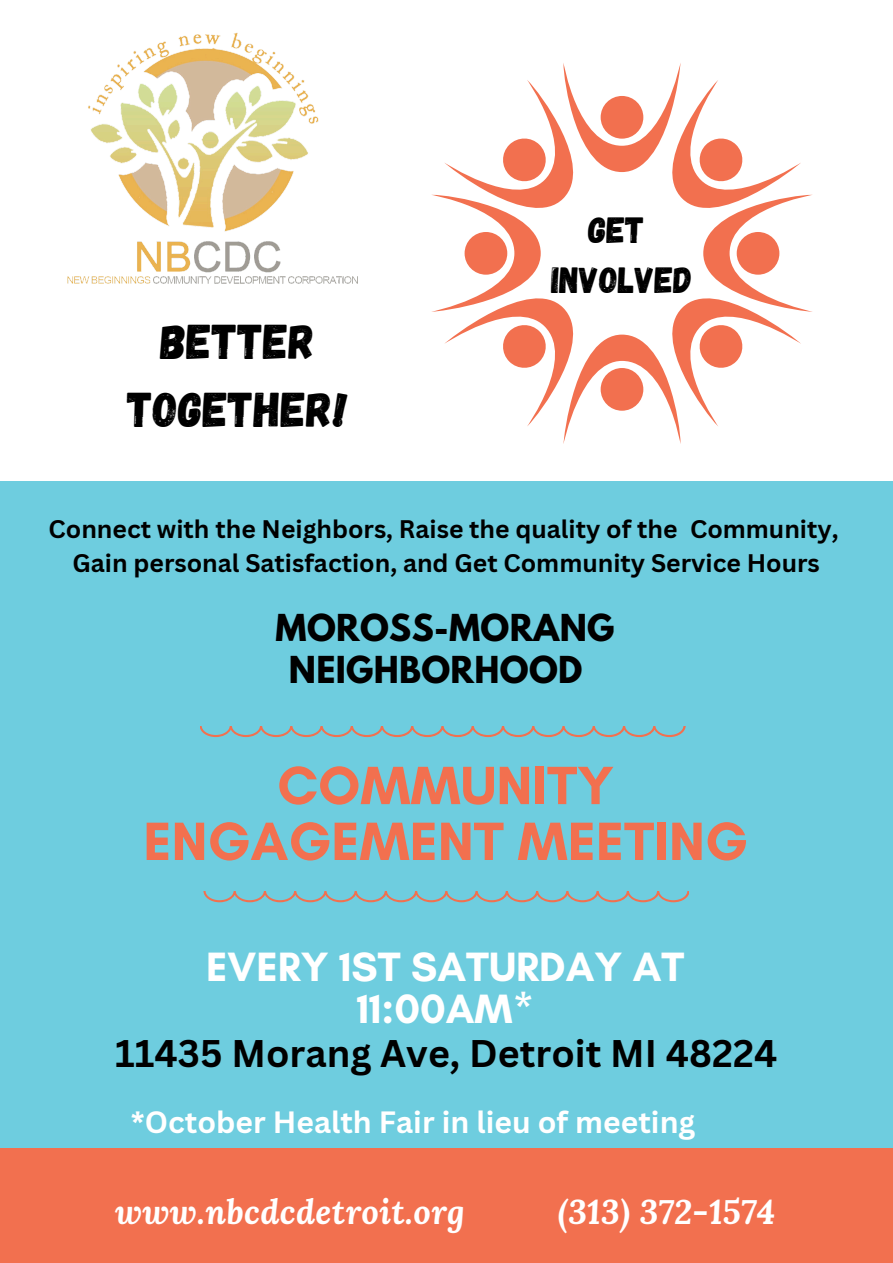
<style>
.page{position:relative;width:893px;height:1263px;background:#fff}
.page>*{position:absolute;margin:0;border:0;box-sizing:border-box;transform-origin:0 0}
.t1{font:700 54.9px/55.9px "Glacial Indifference";color:#f2704f;text-align:center}
.t2{font:48.75px/68.1px "Gagalin";color:#000;text-align:center}
.t3{font:700 41.7px/42.2px "Glacial Indifference";color:#fff;text-align:center}
.t4{font:700 37.5px "Canva Sans";color:#000}
.t5{font:36.38px/50.3px "Gagalin";color:#000;text-align:center}
.t6{font:italic 700 33.97px "Lora";letter-spacing:.01em;color:#fff}
.t7{font:700 32.92px/42px "League Spartan";letter-spacing:.01em;color:#000;text-align:center}
.t8{font:700 30px "Canva Sans";color:#fff}
.t9{font:700 24.75px "Canva Sans";color:#000}
</style>
<div class="page">
<svg style="left:431px;top:63px;width:382px;height:381px"></svg>
<div style="left:0;top:482px;width:893px;height:781px;background:#6ecddf"></div>
<div style="left:0;top:1148px;width:893px;height:115px;background:#f2704f"></div>
<svg style="left:200px;top:726px;width:485px;height:11px"></svg>
<svg style="left:203px;top:891px;width:486px;height:11px"></svg>
<img style="left:67px;top:33px;width:291px;height:251px">
<p class="t2" style="left:128px;top:305px;width:222px">BETTER<br>TOGETHER!</p>
<p class="t5" style="left:551px;top:203px;width:142px">GET<br>INVOLVED</p>
<h6 class="t9" style="left:49px;top:511px;width:791px">Connect with the Neighbors, Raise the quality of the Community,</h6>
<h1 class="t9" style="left:72px;top:545px;width:749px">Gain personal Satisfaction, and Get Community Service Hours</h1>
<p class="t7" style="left:275px;top:611px;width:340px">MOROSS-MORANG<br>NEIGHBORHOOD</p>
<p class="t1" style="left:143px;top:757px;width:606px">COMMUNITY<br>ENGAGEMENT MEETING</p>
<h4 class="t3" style="left:206px;top:945px;width:480px">EVERY 1ST SATURDAY AT<br>11:00AM*</h4>
<h3 class="t4" style="left:115px;top:1027px;width:664px">11435 Morang Ave, Detroit MI 48224</h3>
<h5 class="t8" style="left:131px;top:1101px;width:566px">*October Health Fair in lieu of meeting</h5>
<p class="t6" style="left:115px;top:1189px;width:351px">www.nbcdcdetroit.org</p>
<p class="t6" style="left:558px;top:1189px;width:219px">(313) 372-1574</p>
</div>
